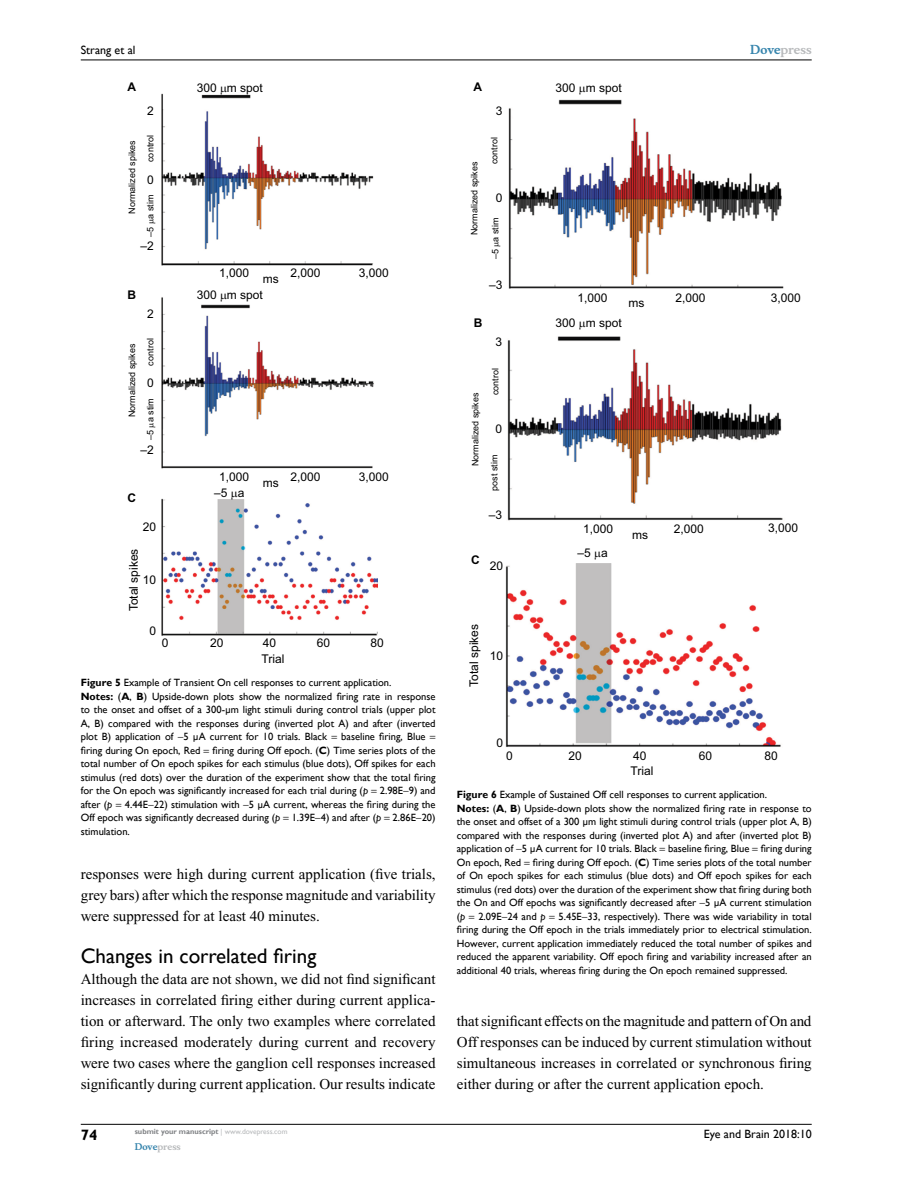
<style>
.page{position:relative;width:918px;height:1188px;background:#fff}
.page>*{position:absolute;margin:0;border:0;box-sizing:border-box;transform-origin:0 0}
.t1{font:21px "Gill Sans";color:#000}
.t2{font:15px/21px "Times New Roman";color:#000;text-align:justify}
.t3{font:700 15px "Gill Sans";color:#000}
.t4{font:12px "Arial";color:#000}
.t5{font:12px "Gill Sans";color:#000}
.t6{font:700 12px "Musee";color:#b8babc}
.t7{font:700 12px "Arial";color:#000}
.t8{font:10.5px/13.5px "Gill Sans";color:#000}
.t9{font:9px "Arial";color:#000}
.t10{font:700 9px "Musee";color:#b8babc}
.t11{font:700 7.5px "Gill Sans";color:#808285}
.s1{font-weight:700}
.s2{font-style:italic}
.s3{font-weight:400;color:#b8babc}
.s4{color:#3785ad}
</style>
<div class="page">
<hr style="left:81px;top:1124px;width:731px;height:1px;background:#000">
<hr style="left:81px;top:60px;width:731px;height:1px;background:#000">
<img style="left:161px;top:93px;width:216px;height:543px">
<img style="left:505px;top:99px;width:279px;height:648px">
<svg style="left:232px;top:492px;width:6px;height:8px"></svg>
<svg style="left:221px;top:294px;width:6px;height:8px"></svg>
<svg style="left:595px;top:552px;width:6px;height:8px"></svg>
<svg style="left:580px;top:321px;width:5px;height:8px"></svg>
<p class="t5" style="left:81px;top:43px;width:56px">Strang et al</p>
<p class="t7" style="left:127px;top:79px;width:10px">A</p>
<p class="t9" style="left:126px;top:214px;width:75px;rotate:-90deg">Normalized spikes</p>
<p class="t4" style="left:147px;top:102px;width:8px">2</p>
<p class="t9" style="left:144px;top:162px;width:29px;rotate:-90deg">control</p>
<p class="t4" style="left:147px;top:171px;width:8px">0</p>
<p class="t9" style="left:144px;top:237px;width:43px;rotate:-90deg">–5 a stim</p>
<p class="t4" style="left:140px;top:238px;width:15px">–2</p>
<p class="t7" style="left:127px;top:286px;width:10px">B</p>
<p class="t9" style="left:126px;top:417px;width:75px;rotate:-90deg">Normalized spikes</p>
<p class="t4" style="left:147px;top:306px;width:8px">2</p>
<p class="t9" style="left:144px;top:366px;width:29px;rotate:-90deg">control</p>
<p class="t4" style="left:147px;top:375px;width:8px">0</p>
<p class="t9" style="left:144px;top:440px;width:43px;rotate:-90deg">–5 a stim</p>
<p class="t4" style="left:140px;top:441px;width:15px">–2</p>
<p class="t7" style="left:127px;top:489px;width:10px">C</p>
<p class="t4" style="left:143px;top:518px;width:15px">20</p>
<p class="t4" style="left:125px;top:611px;width:64px;rotate:-90deg">Total spikes</p>
<p class="t4" style="left:143px;top:571px;width:15px">10</p>
<p class="t4" style="left:150px;top:623px;width:8px">0</p>
<p class="t4" style="left:197px;top:79px;width:68px">300 m spot</p>
<p class="t4" style="left:219px;top:265px;width:32px">1,000</p>
<p class="t4" style="left:263px;top:271px;width:17px">ms</p>
<p class="t4" style="left:197px;top:287px;width:68px">300 m spot</p>
<p class="t4" style="left:290px;top:265px;width:32px">2,000</p>
<p class="t4" style="left:359px;top:265px;width:32px">3,000</p>
<p class="t4" style="left:219px;top:468px;width:32px">1,000</p>
<p class="t4" style="left:214px;top:485px;width:32px">–5 a</p>
<p class="t4" style="left:263px;top:474px;width:17px">ms</p>
<p class="t4" style="left:290px;top:468px;width:32px">2,000</p>
<p class="t4" style="left:359px;top:468px;width:32px">3,000</p>
<p class="t4" style="left:162px;top:635px;width:8px">0</p>
<p class="t4" style="left:210px;top:635px;width:15px">20</p>
<p class="t4" style="left:263px;top:635px;width:15px">40</p>
<p class="t4" style="left:317px;top:635px;width:15px">60</p>
<p class="t4" style="left:371px;top:635px;width:15px">80</p>
<p class="t4" style="left:261px;top:650px;width:24px">Trial</p>
<p class="t8" style="left:81px;top:676px;width:356px"><span class="s1">Figure 5</span> Example of Transient On cell responses to current application.<br><span class="s1">Notes:</span> (<span class="s1">A</span>, <span class="s1">B</span>) Upside-down plots show the normalized firing rate in response to the onset and offset of a 300-μ m light stimuli during control trials (upper plot A, B) compared with the responses during (inverted plot A) and after (inverted plot B) application of −5 µA current for 10 trials. Black</p>
<p class="t8" style="left:81px;top:730px;width:356px;text-indent:261px">baseline firing, Blue firing during On epoch, Red firing during Off epoch. (<span class="s1">C</span>) Time series plots of the total number of On epoch spikes for each stimulus (blue dots), Off spikes for each stimulus (red dots) over the duration of the experiment show that the total firing for the On epoch was significantly increased for each trial during (<span class="s2">p</span> 2.98E−9) and after (<span class="s2">p</span> 4.44E−22) stimulation with −5 µA current, whereas the firing during the Off epoch was significantly decreased during (<span class="s2">p</span> 1.39E−4) and after (<span class="s2">p</span> 2.86E−20) stimulation.</p>
<h2 class="t2" style="left:81px;top:864px;width:356px">responses were high during current application (five trials, grey bars) after which the response magnitude and variability were suppressed for at least 40 minutes.</h2>
<h1 class="t1" style="left:81px;top:944px;width:237px">Changes in correlated firing</h1>
<p class="t2" style="left:81px;top:969px;width:357px">Although the data are not shown, we did not find significant increases in correlated firing either during current applica&shy;tion or afterward. The only two examples where correlated firing increased moderately during current and recovery were two cases where the ganglion cell responses increased significantly during current application. Our results indicate</p>
<h2 class="t3" style="left:81px;top:1126px;width:18px">74</h2>
<p class="t11" style="left:135px;top:1127px;width:154px">submit your manuscript <span class="s3">| www.dovepress.com</span></p>
<p class="t10" style="left:135px;top:1141px;width:48px"><span class="s4">Dove</span>press</p>
<p class="t7" style="left:474px;top:78px;width:10px">A</p>
<p class="t4" style="left:496px;top:102px;width:8px">3</p>
<p class="t9" style="left:468px;top:235px;width:75px;rotate:-90deg">Normalized spikes</p>
<p class="t9" style="left:488px;top:164px;width:29px;rotate:-90deg">control</p>
<p class="t4" style="left:496px;top:190px;width:8px">0</p>
<p class="t9" style="left:489px;top:259px;width:43px;rotate:-90deg">–5 a stim</p>
<p class="t4" style="left:489px;top:276px;width:15px">–3</p>
<p class="t7" style="left:474px;top:314px;width:10px">B</p>
<p class="t4" style="left:496px;top:334px;width:8px">3</p>
<p class="t9" style="left:469px;top:466px;width:75px;rotate:-90deg">Normalized spikes</p>
<p class="t9" style="left:489px;top:395px;width:29px;rotate:-90deg">control</p>
<p class="t4" style="left:496px;top:421px;width:8px">0</p>
<p class="t9" style="left:488px;top:491px;width:38px;rotate:-90deg">post stim</p>
<p class="t4" style="left:489px;top:507px;width:15px">–3</p>
<p class="t7" style="left:471px;top:551px;width:10px">C</p>
<p class="t4" style="left:490px;top:558px;width:15px">20</p>
<p class="t4" style="left:466px;top:687px;width:64px;rotate:-90deg">Total spikes</p>
<p class="t4" style="left:490px;top:648px;width:15px">10</p>
<p class="t4" style="left:497px;top:734px;width:8px">0</p>
<p class="t4" style="left:555px;top:79px;width:68px">300 m spot</p>
<p class="t6" style="left:750px;top:43px;width:63px"><span class="s4">Dove</span>press</p>
<p class="t4" style="left:577px;top:289px;width:32px">1,000</p>
<p class="t4" style="left:628px;top:295px;width:17px">ms</p>
<p class="t4" style="left:555px;top:314px;width:68px">300 m spot</p>
<p class="t4" style="left:675px;top:289px;width:32px">2,000</p>
<p class="t4" style="left:771px;top:289px;width:32px">3,000</p>
<p class="t4" style="left:583px;top:520px;width:32px">1,000</p>
<p class="t4" style="left:577px;top:544px;width:32px">–5 a</p>
<p class="t4" style="left:632px;top:527px;width:17px">ms</p>
<p class="t4" style="left:674px;top:520px;width:32px">2,000</p>
<p class="t4" style="left:768px;top:520px;width:32px">3,000</p>
<p class="t4" style="left:506px;top:747px;width:8px">0</p>
<p class="t4" style="left:568px;top:747px;width:15px">20</p>
<p class="t4" style="left:633px;top:747px;width:15px">40</p>
<p class="t4" style="left:699px;top:747px;width:15px">60</p>
<p class="t4" style="left:765px;top:747px;width:15px">80</p>
<p class="t4" style="left:631px;top:763px;width:24px">Trial</p>
<p class="t8" style="left:457px;top:788px;width:357px"><span class="s1">Figure 6</span> Example of Sustained Off cell responses to current application.<br><span class="s1">Notes:</span> (<span class="s1">A</span>, <span class="s1">B</span>) Upside-down plots show the normalized firing rate in response to the onset and offset of a 300 μ m light stimuli during control trials (upper plot A, B) compared with the responses during (inverted plot A) and after (inverted plot B) application of −5 µA current for 10 trials. Black baseline firing, Blue firing during On epoch, Red firing during Off epoch. (<span class="s1">C</span>) Time series plots of the total number of On epoch spikes for each stimulus (blue dots) and Off epoch spikes for each stimulus (red dots) over the duration of the experiment show that firing during both the On and Off epochs was significantly decreased after −5 µA current stimulation (<span class="s2">p</span> 2.09E−24 and <span class="s2">p</span> 5.45E−33, respectively). There was wide variability in total firing during the Off epoch in the trials immediately prior to electrical stimulation.<br>However, current application immediately reduced the total number of spikes and reduced the apparent variability. Off epoch firing and variability increased after an additional 40 trials, whereas firing during the On epoch remained suppressed.</p>
<p class="t2" style="left:457px;top:1010px;width:356px">that significant effects on the magnitude and pattern of On and Off responses can be induced by current stimulation without simultaneous increases in correlated or synchronous firing either during or after the current application epoch.</p>
<p class="t5" style="left:704px;top:1127px;width:109px">Eye and Brain 2018:10</p>
</div>
